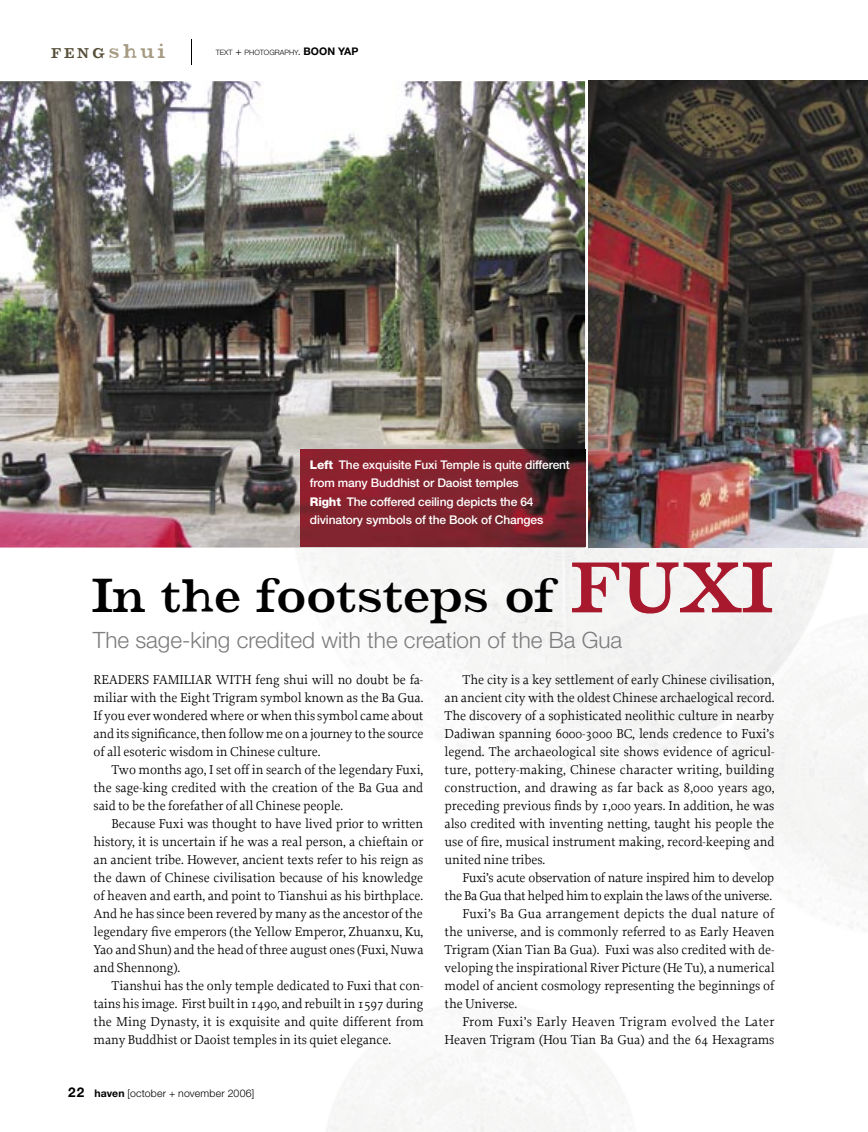
<style>
.page{position:relative;width:868px;height:1132px;background:#fff}
.page>*{position:absolute;margin:0;border:0;box-sizing:border-box;transform-origin:0 0}
.t1{font:49.65px "Barbera";letter-spacing:-.015em;color:#000}
.t2{font:300 22.5px "Helvetica Neue LT Std";color:#7b7c7c}
.t3{font:900 14.7px "Barbera";color:#554e38}
.t4{font:13.5px/18px "Proforma";letter-spacing:-.01em;color:#000;text-align:justify}
.t5{font:13.5px "Proforma";letter-spacing:-.03em;color:#000}
.t6{font:13.5px "Proforma";letter-spacing:.02em;color:#000}
.t7{font:500 12px/18px "Helvetica Neue LT Std";letter-spacing:-.01em;color:#fff}
.t8{font:300 10.5px "Helvetica Neue LT Std";letter-spacing:.02em;color:#000}
.t9{font:300 7.35px "Helvetica Neue LT Std";color:#000}
.s1{font-size:21px;color:#a69a82}
.s2{font-size:10.5px}
.s3{font-weight:700;font-size:10.5px}
.s4{font-weight:800}
.s5{font-size:74.4px;color:#a9192d}
.s6{font-weight:700;font-size:13.5px}
.s7{font-weight:700}
</style>
<div class="page">
<div style="left:544px;top:223px;width:202px;height:504px;background:#f3f3f3"></div>
<div style="left:746px;top:547px;width:51px;height:181px;background:#f4f3f3"></div>
<div style="left:730px;top:628px;width:83px;height:98px;background:#f5f5f5"></div>
<svg style="left:191px;top:39px;width:1px;height:25px"></svg>
<img style="left:0;top:81px;width:585px;height:466px">
<img style="left:588px;top:81px;width:279px;height:466px">
<img style="left:300px;top:449px;width:286px;height:97px">
<p class="t3" style="left:51px;top:44px;width:116px">FENG<span class="s1">shui</span></p>
<p class="t9" style="left:216px;top:48px;width:144px">TEXT <span class="s2">+</span> PHOTOGRAPHY<span class="s2">.</span> <span class="s3">BOON YAP</span></p>
<p class="t7" style="left:310px;top:456px;width:261px"><span class="s4">Left</span> The exquisite Fuxi Temple is quite different from many Buddhist or Daoist temples<br><span class="s4">Right</span> The coffered ceiling depicts the 64 divinatory symbols of the Book of Changes</p>
<h1 class="t1" style="left:91px;top:566px;width:682px">In the footsteps of <span class="s5">FUXI</span></h1>
<h2 class="t2" style="left:93px;top:626px;width:530px">The sage-king credited with the creation of the Ba Gua</h2>
<p class="t4" style="left:94px;top:670px;width:331px">READERS FAMILIAR WITH feng shui will no doubt be fa&shy;miliar with the Eight Trigram symbol known as the Ba Gua.<br>If you ever wondered where or when this symbol came about and its significance, then follow me on a journey to the source of all esoteric wisdom in Chinese culture.</p>
<p class="t4" style="left:94px;top:760px;width:331px;text-indent:18px">Two months ago, I set off in search of the legendary Fuxi, the sage-king credited with the creation of the Ba Gua and said to be the forefather of all Chinese people.</p>
<p class="t4" style="left:94px;top:814px;width:331px;text-indent:18px">Because Fuxi was thought to have lived prior to written history, it is uncertain if he was a real person, a chieftain or an ancient tribe. However, ancient texts refer to his reign as the dawn of Chinese civilisation because of his knowledge of heaven and earth, and point to Tianshui as his birthplace.<br>And he has since been revered by many as the ancestor of the legendary five emperors (the Yellow Emperor, Zhuanxu, Ku, Yao and Shun) and the head of three august ones (Fuxi, Nuwa and Shennong).</p>
<p class="t4" style="left:94px;top:976px;width:331px;text-indent:18px">Tianshui has the only temple dedicated to Fuxi that con&shy;tains his image. First built in 1490, and rebuilt in 1597 during the Ming Dynasty, it is exquisite and quite different from many Buddhist or Daoist temples in its quiet elegance.</p>
<p class="t8" style="left:68px;top:1086px;width:188px"><span class="s6">22</span> <span class="s7">haven</span> [october + november 2006]</p>
<p class="t4" style="left:444px;top:670px;width:331px;text-indent:18px">The city is a key settlement of early Chinese civilisation, an ancient city with the oldest Chinese archaelogical record.<br>The discovery of a sophisticated neolithic culture in nearby Dadiwan spanning 6000-3000 BC, lends credence to Fuxi’s legend. The archaeological site shows evidence of agricul&shy;ture, pottery-making, Chinese character writing, building construction, and drawing as far back as 8,000 years ago, preceding previous finds by 1,000 years. In addition, he was also credited with inventing netting, taught his people the use of fire, musical instrument making, record-keeping and united nine tribes.</p>
<p class="t5" style="left:462px;top:869px;width:313px">Fuxi’s acute observation of nature inspired him to develop</p>
<p class="t5" style="left:444px;top:887px;width:329px">the Ba Gua that helped him to explain the laws of the universe.</p>
<p class="t4" style="left:462px;top:904px;width:313px">Fuxi’s Ba Gua arrangement depicts the dual nature of</p>
<p class="t4" style="left:444px;top:922px;width:331px">the universe, and is commonly referred to as Early Heaven</p>
<p class="t4" style="left:444px;top:940px;width:331px">Trigram (Xian Tian Ba Gua). Fuxi was also credited with de-</p>
<p class="t4" style="left:444px;top:958px;width:331px">veloping the inspirational River Picture (He Tu), a numerical</p>
<p class="t4" style="left:444px;top:976px;width:331px">model of ancient cosmology representing the beginnings of</p>
<p class="t4" style="left:444px;top:994px;width:74px">the Universe.</p>
<p class="t6" style="left:462px;top:1013px;width:313px">From Fuxi’s Early Heaven Trigram evolved the Later</p>
<p class="t4" style="left:444px;top:1030px;width:331px">Heaven Trigram (Hou Tian Ba Gua) and the 64 Hexagrams</p>
</div>
